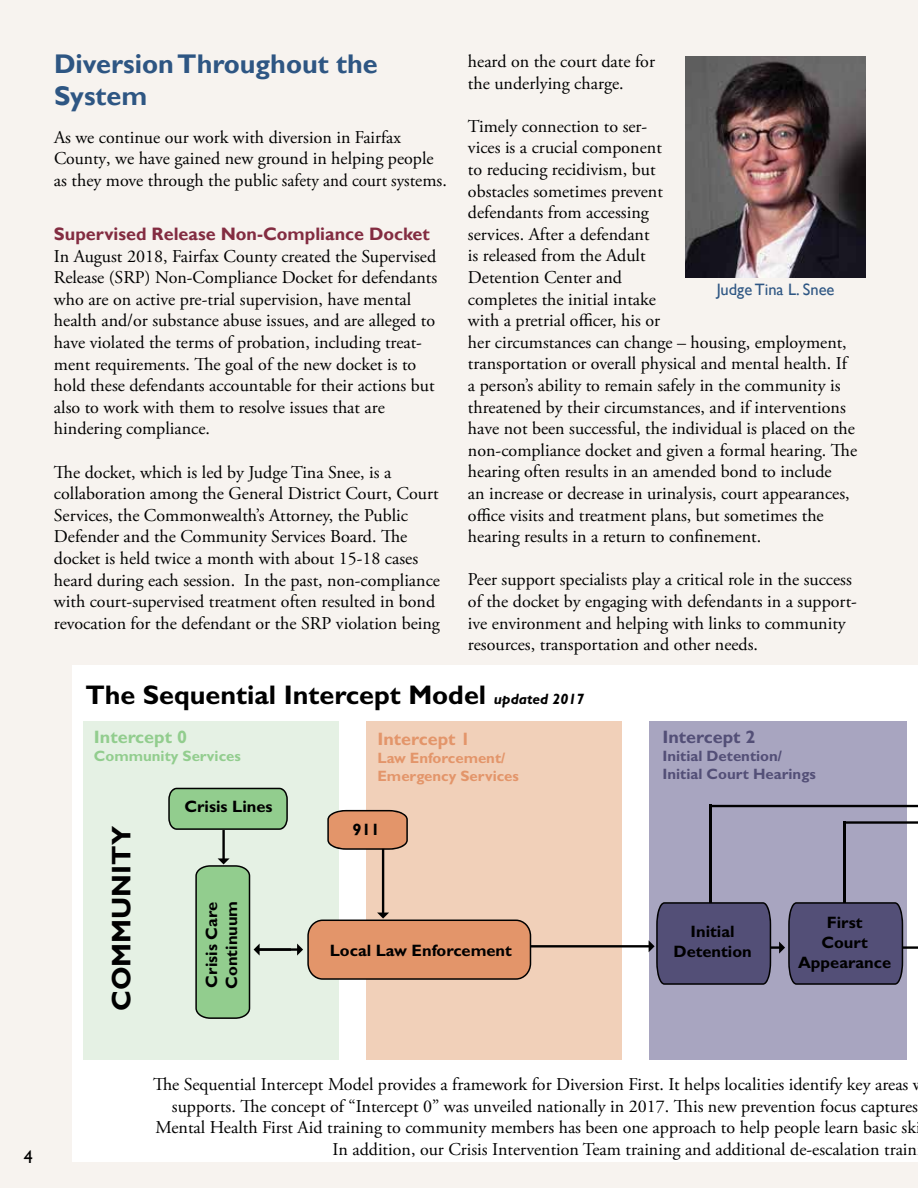
<style>
.page{position:relative;width:918px;height:1188px;background:#f7f3ef}
.page>*{position:absolute;margin:0;border:0;box-sizing:border-box;transform-origin:0 0}
.t1{font:700 27px "Gill Sans";color:#000}
.t2{font:700 27px/32.4px "Gill Sans";color:#2e5683}
.t3{font:18px/21.6px "Adobe Garamond Pro";color:#000}
.t4{font:700 18px "Gill Sans";color:#832c41}
.t5{font:700 18px "Gill Sans";color:#e3956a}
.t6{font:700 18px "Gill Sans";color:#534f77}
.t7{font:700 18px "Gill Sans";color:#92cd8e}
.t8{font:18px "Gill Sans";color:#000}
.t9{font:700 16.5px/19.8px "Gill Sans";color:#000;text-align:center}
.t10{font:16.5px "Gill Sans";color:#2e5683}
.t11{font:700 15px/18px "Gill Sans";color:#534f77}
.t12{font:700 15px/18px "Gill Sans";color:#e3956a}
.t13{font:700 15px "Gill Sans";color:#92cd8e}
.s1{font-style:italic;font-size:15px}
</style>
<div class="page">
<div style="left:72px;top:665px;width:846px;height:497px;background:#fff"></div>
<div style="left:83px;top:722px;width:255px;height:338px;background:#e5f1e4"></div>
<div style="left:367px;top:722px;width:255px;height:338px;background:#f1d0b9"></div>
<div style="left:649px;top:722px;width:258px;height:338px;background:#a8a5c0"></div>
<svg style="left:168px;top:788px;width:750px;height:231px"></svg>
<img style="left:686px;top:57px;width:179px;height:221px">
<h1 class="t2" style="left:54px;top:48px;width:325px">Diversion Throughout the<br>System</h1>
<p class="t3" style="left:54px;top:127px;width:394px">As we continue our work with diversion in Fairfax<br>County, we have gained new ground in helping people as they move through the public safety and court systems.</p>
<p class="t4" style="left:54px;top:223px;width:377px">Supervised Release Non-Compliance Docket</p>
<p class="t3" style="left:54px;top:246px;width:385px">In August 2018, Fairfax County created the Supervised Release (SRP) Non-Compliance Docket for defendants who are on active pre-trial supervision, have mental health and/or substance abuse issues, and are alleged to have violated the terms of probation, including treat&shy;ment requirements. The goal of the new docket is to hold these defendants accountable for their actions but also to work with them to resolve issues that are hindering compliance.</p>
<p class="t3" style="left:54px;top:462px;width:388px">The docket, which is led by Judge Tina Snee, is a collaboration among the General District Court, Court Services, the Commonwealth’s Attorney, the Public Defender and the Community Services Board. The docket is held twice a month with about 15-18 cases heard during each session. In the past, non-compliance with court-supervised treatment often resulted in bond revocation for the defendant or the SRP violation being</p>
<p class="t3" style="left:468px;top:51px;width:189px">heard on the court date for the underlying charge.</p>
<p class="t3" style="left:468px;top:116px;width:391px">Timely connection to ser-<br>vices is a crucial component<br>to reducing recidivism, but<br>obstacles sometimes prevent<br>defendants from accessing<br>services. After a defendant<br>is released from the Adult<br>Detention Center and<br>completes the initial intake<br>with a pretrial officer, his or<br>her circumstances can change – housing, employment, transportation or overall physical and mental health. If a person’s ability to remain safely in the community is threatened by their circumstances, and if interventions have not been successful, the individual is placed on the non-compliance docket and given a formal hearing. The hearing often results in an amended bond to include<br>an increase or decrease in urinalysis, court appearances, office visits and treatment plans, but sometimes the hearing results in a return to confinement.</p>
<p class="t3" style="left:468px;top:570px;width:391px">Peer support specialists play a critical role in the success of the docket by engaging with defendants in a support&shy;ive environment and helping with links to community resources, transportation and other needs.</p>
<p class="t10" style="left:717px;top:280px;width:119px">Judge Tina L. Snee</p>
<h1 class="t1" style="left:85px;top:678px;width:501px">The Sequential Intercept Model <span class="s1">updated 2017</span></h1>
<p class="t5" style="left:377px;top:728px;width:95px">Intercept 1</p>
<p class="t12" style="left:377px;top:749px;width:143px">Law Enforcement/<br>Emergency Services</p>
<p class="t7" style="left:94px;top:726px;width:95px">Intercept 0</p>
<p class="t13" style="left:94px;top:747px;width:148px">Community Services</p>
<h1 class="t1" style="left:105px;top:1011px;width:186px;rotate:-90deg">COMMUNITY</h1>
<p class="t9" style="left:185px;top:797px;width:90px">Crisis Lines</p>
<p class="t9" style="left:202px;top:989px;width:89px;text-align:left;rotate:-90deg">Crisis Care<br>Continuum</p>
<p class="t9" style="left:353px;top:820px;width:29px">911</p>
<p class="t9" style="left:330px;top:941px;width:184px">Local Law Enforcement</p>
<p class="t6" style="left:662px;top:726px;width:95px">Intercept 2</p>
<p class="t11" style="left:662px;top:748px;width:155px">Initial Detention/<br>Initial Court Hearings</p>
<p class="t9" style="left:673px;top:922px;width:80px">Initial<br>Detention</p>
<p class="t9" style="left:798px;top:913px;width:95px">First<br>Court<br>Appearance</p>
<p class="t8" style="left:24px;top:1146px;width:10px">4</p>
<p class="t3" style="left:153px;top:1074px;width:757px">The Sequential Intercept Model provides a framework for Diversion First. It helps localities identify key areas</p>
<p class="t3" style="left:172px;top:1096px;width:748px">supports. The concept of “Intercept 0” was unveiled nationally in 2017. This new prevention focus captures</p>
<p class="t3" style="left:155px;top:1118px;width:762px">Mental Health First Aid training to community members has been one approach to help people learn basic sk</p>
<p class="t3" style="left:333px;top:1139px;width:586px">In addition, our Crisis Intervention Team training and additional de-escalation train</p>
</div>
